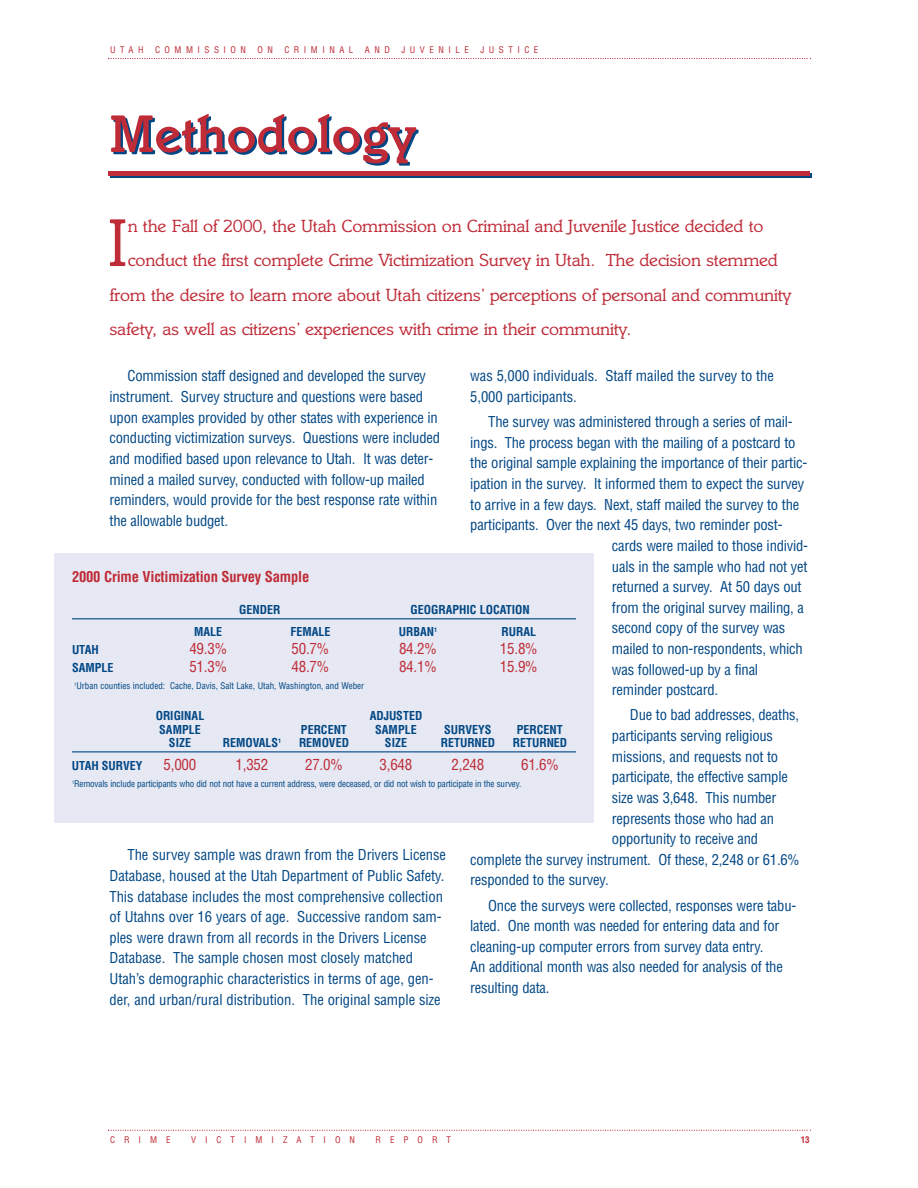
<style>
.page{position:relative;width:918px;height:1188px;background:#fff}
.page>*{position:absolute;margin:0;border:0;box-sizing:border-box;transform-origin:0 0}
.t1{font:68.85px "Italia";color:#bf2b37}
.t2{font:500 54px "Italia";color:#004684}
.t3{font:18px "Italia";letter-spacing:-.01em;color:#bf2b37}
.t4{font:condensed 15px "Helvetica";letter-spacing:-.015em;color:#bf2b37}
.t5{font:condensed 14.7px/20.7px "Helvetica";letter-spacing:-.015em;color:#004684}
.t6{font:700 condensed 14.7px "Helvetica";letter-spacing:-.015em;color:#bf2b37}
.t7{font:700 condensed 12px "Helvetica";color:#004684}
.t8{font:condensed 9px "Helvetica";letter-spacing:-.015em;color:#004684}
.t9{font:condensed 9px "Helvetica";letter-spacing:.5em;color:#bf2b37}
.t10{font:condensed 9px "Helvetica";letter-spacing:1em;color:#bf2b37}
.t11{font:700 condensed 9px "Helvetica";color:#bf2b37}
</style>
<div class="page">
<svg style="left:108px;top:58px;width:703px;height:1px"></svg>
<svg style="left:108px;top:1130px;width:703px;height:1px"></svg>
<div style="left:110px;top:173px;width:702px;height:5px;background:#004684"></div>
<div style="left:108px;top:171px;width:702px;height:5px;background:#bf2b37"></div>
<div style="left:54px;top:554px;width:540px;height:270px;background:#e6e9f3"></div>
<hr style="left:72px;top:618px;width:504px;height:1px;background:#004684">
<hr style="left:72px;top:751px;width:504px;height:1px;background:#004684">
<p class="t9" style="left:110px;top:46px;width:35px">UTAH</p>
<p class="t9" style="left:155px;top:46px;width:93px">COMMISSION</p>
<p class="t9" style="left:258px;top:46px;width:17px">O N</p>
<p class="t9" style="left:284px;top:46px;width:71px">CRIMINAL</p>
<p class="t9" style="left:365px;top:46px;width:27px">AND</p>
<p class="t9" style="left:401px;top:46px;width:69px">JUVENILE</p>
<p class="t9" style="left:480px;top:46px;width:59px">JUSTICE</p>
<h2 class="t2" style="left:112px;top:116px;width:308px">Methodology</h2>
<h1 class="t1" style="left:108px;top:218px;width:21px">I</h1>
<p class="t3" style="left:128px;top:219px;width:637px">n the Fall of 2000, the Utah Commission on Criminal and Juvenile Justice decided to</p>
<p class="t3" style="left:128px;top:253px;width:652px">conduct the first complete Crime Victimization Survey in Utah. The decision stemmed</p>
<p class="t3" style="left:110px;top:288px;width:684px">from the desire to learn more about Utah citizens’ perceptions of personal and community</p>
<p class="t3" style="left:110px;top:322px;width:523px">safety, as well as citizens’ experiences with crime in their community.</p>
<p class="t5" style="left:109px;top:367px;width:332px;text-indent:18px">Commission staff designed and developed the survey instrument. Survey structure and questions were based upon examples provided by other states with experience in conducting victimization surveys. Questions were included and modified based upon relevance to Utah. It was deter&shy;mined a mailed survey, conducted with follow-up mailed reminders, would provide for the best response rate within the allowable budget.</p>
<p class="t5" style="left:470px;top:367px;width:305px">was 5,000 individuals. Staff mailed the survey to the<br>5,000 participants.</p>
<p class="t5" style="left:488px;top:413px;width:306px">The survey was administered through a series of mail-</p>
<p class="t5" style="left:470px;top:433px;width:327px">ings. The process began with the mailing of a postcard to</p>
<p class="t5" style="left:470px;top:454px;width:339px">the original sample explaining the importance of their partic-</p>
<p class="t5" style="left:470px;top:475px;width:336px">ipation in the survey. It informed them to expect the survey</p>
<p class="t5" style="left:470px;top:495px;width:331px">to arrive in a few days. Next, staff mailed the survey to the</p>
<p class="t5" style="left:470px;top:516px;width:314px">participants. Over the next 45 days, two reminder post-</p>
<p class="t5" style="left:612px;top:537px;width:198px">cards were mailed to those individ-</p>
<p class="t5" style="left:612px;top:557px;width:197px">uals in the sample who had not yet</p>
<p class="t5" style="left:612px;top:578px;width:191px">returned a survey. At 50 days out</p>
<p class="t5" style="left:612px;top:598px;width:193px">from the original survey mailing, a</p>
<p class="t5" style="left:612px;top:619px;width:175px">second copy of the survey was</p>
<p class="t5" style="left:612px;top:640px;width:192px">mailed to non-respondents, which</p>
<p class="t5" style="left:612px;top:660px;width:148px">was followed-up by a final</p>
<p class="t5" style="left:612px;top:681px;width:108px">reminder postcard.</p>
<p class="t5" style="left:630px;top:706px;width:171px">Due to bad addresses, deaths,</p>
<p class="t5" style="left:612px;top:727px;width:163px">participants serving religious</p>
<p class="t5" style="left:612px;top:747px;width:168px">missions, and requests not to</p>
<p class="t5" style="left:612px;top:768px;width:177px">participate, the effective sample</p>
<p class="t5" style="left:612px;top:789px;width:166px">size was 3,648. This number</p>
<p class="t5" style="left:612px;top:809px;width:164px">represents those who had an</p>
<p class="t5" style="left:612px;top:830px;width:148px">opportunity to receive and</p>
<p class="t5" style="left:470px;top:850px;width:331px">complete the survey instrument. Of these, 2,248 or 61.6%</p>
<p class="t5" style="left:470px;top:871px;width:140px">responded to the survey.</p>
<p class="t5" style="left:470px;top:896px;width:328px;text-indent:18px">Once the surveys were collected, responses were tabu&shy;lated. One month was needed for entering data and for cleaning-up computer errors from survey data entry.<br>An additional month was also needed for analysis of the resulting data.</p>
<p class="t6" style="left:72px;top:571px;width:239px">2000 Crime Victimization Survey Sample</p>
<p class="t7" style="left:239px;top:605px;width:43px">GENDER</p>
<p class="t7" style="left:411px;top:605px;width:121px">GEOGRAPHIC LOCATION</p>
<p class="t7" style="left:194px;top:627px;width:30px">MALE</p>
<p class="t7" style="left:290px;top:627px;width:42px">FEMALE</p>
<p class="t7" style="left:399px;top:627px;width:40px">URBAN<sup>1</sup></p>
<p class="t7" style="left:502px;top:627px;width:36px">RURAL</p>
<p class="t7" style="left:72px;top:645px;width:28px">UTAH</p>
<p class="t4" style="left:189px;top:643px;width:39px">49.3%</p>
<p class="t4" style="left:292px;top:643px;width:39px">50.7%</p>
<p class="t4" style="left:399px;top:643px;width:39px">84.2%</p>
<p class="t4" style="left:500px;top:643px;width:39px">15.8%</p>
<p class="t7" style="left:72px;top:663px;width:43px">SAMPLE</p>
<p class="t4" style="left:189px;top:661px;width:39px">51.3%</p>
<p class="t4" style="left:292px;top:661px;width:39px">48.7%</p>
<p class="t4" style="left:399px;top:661px;width:39px">84.1%</p>
<p class="t4" style="left:500px;top:661px;width:39px">15.9%</p>
<p class="t8" style="left:72px;top:682px;width:294px"><sup>1</sup><sup>1</sup>Urban counties included: Cache, Davis, Salt Lake, Utah, Washington, and Weber</p>
<p class="t7" style="left:156px;top:711px;width:50px">ORIGINAL</p>
<p class="t7" style="left:370px;top:711px;width:54px">ADJUSTED</p>
<p class="t7" style="left:159px;top:725px;width:43px">SAMPLE</p>
<p class="t7" style="left:301px;top:725px;width:48px">PERCENT</p>
<p class="t7" style="left:375px;top:725px;width:43px">SAMPLE</p>
<p class="t7" style="left:444px;top:725px;width:49px">SURVEYS</p>
<p class="t7" style="left:517px;top:725px;width:48px">PERCENT</p>
<p class="t7" style="left:169px;top:738px;width:24px">SIZE</p>
<p class="t7" style="left:223px;top:738px;width:60px">REMOVALS<sup>1</sup></p>
<p class="t7" style="left:299px;top:738px;width:51px">REMOVED</p>
<p class="t7" style="left:385px;top:738px;width:24px">SIZE</p>
<p class="t7" style="left:441px;top:738px;width:56px">RETURNED</p>
<p class="t7" style="left:513px;top:738px;width:56px">RETURNED</p>
<p class="t7" style="left:72px;top:761px;width:72px">UTAH SURVEY</p>
<p class="t4" style="left:164px;top:759px;width:34px">5,000</p>
<p class="t4" style="left:236px;top:759px;width:34px">1,352</p>
<p class="t4" style="left:305px;top:759px;width:39px">27.0%</p>
<p class="t4" style="left:380px;top:759px;width:34px">3,648</p>
<p class="t4" style="left:452px;top:759px;width:34px">2,248</p>
<p class="t4" style="left:521px;top:759px;width:39px">61.6%</p>
<p class="t8" style="left:72px;top:780px;width:451px"><sup>1</sup>Removals include participants who did not not have a current address, were deceased, or did not wish to participate in the survey.</p>
<p class="t5" style="left:109px;top:846px;width:338px;text-indent:18px">The survey sample was drawn from the Drivers License Database, housed at the Utah Department of Public Safety.<br>This database includes the most comprehensive collection of Utahns over 16 years of age. Successive random sam&shy;ples were drawn from all records in the Drivers License Database. The sample chosen most closely matched Utah’s demographic characteristics in terms of age, gen&shy;der, and urban/rural distribution. The original sample size</p>
<p class="t9" style="left:110px;top:1136px;width:62px">CRIME</p>
<p class="t10" style="left:191px;top:1136px;width:166px">VICTIMIZATION</p>
<p class="t9" style="left:376px;top:1136px;width:77px">REPORT</p>
<p class="t11" style="left:801px;top:1136px;width:10px">13</p>
</div>
